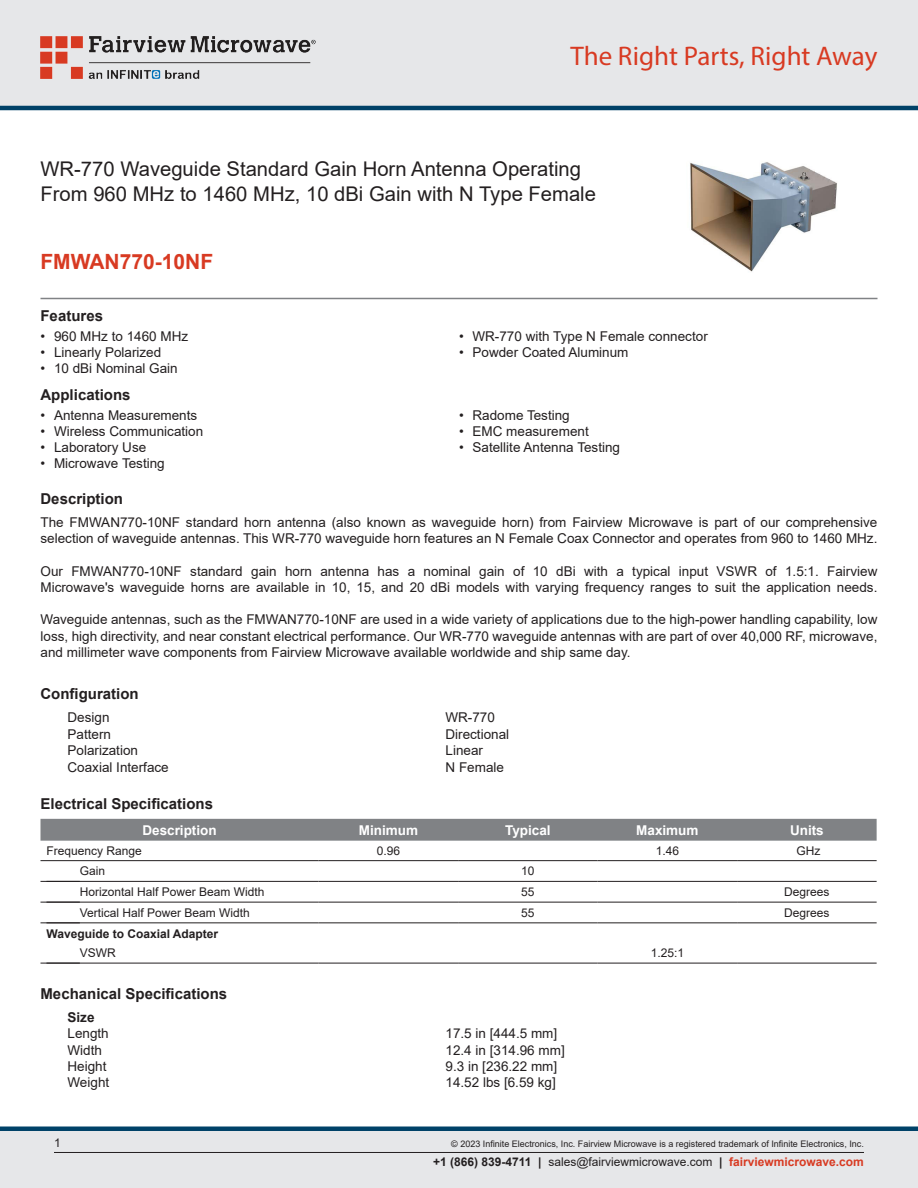
<style>
.page{position:relative;width:918px;height:1188px;background:#fff}
.page>*{position:absolute;margin:0;border:0;box-sizing:border-box;transform-origin:0 0}
.t1{font:27px "Myriad Pro";color:#d83a22}
.Branded_Part_No{font:700 21px "Arial";color:#d83a22}
.Web_Description_Para{font:20.25px/24.3px "Arial";color:#231f20}
.Head1{font:700 15px "Arial";color:#231f20}
.MarketingDescription{font:13.5px/16.2px "Arial";color:#231f20}
.Specs_Para{font:13.5px "Arial";color:#231f20}
.Table_Header{font:700 13.5px "Arial";color:#fff}
.Head2_after_Head1{font:700 13.5px "Arial";color:#231f20}
.Table_Body_Left{font:12px "Arial";color:#231f20}
.Table_Body{font:12px "Arial";color:#231f20}
.Table_Body_Left-2{font:700 12px "Arial";color:#231f20}
.Copyright_disclaimer{font:9px "Arial";color:#231f20}
.s1{font-weight:700}
.s2{font-weight:700;color:#d83a22}
</style>
<div class="page">
<div style="left:0;top:1131px;width:918px;height:57px;background:#e6e7e9"></div>
<div style="left:0;top:1126px;width:918px;height:5px;background:#004268"></div>
<div style="left:0;top:0;width:918px;height:108px;background:#e6e7e9"></div>
<hr style="left:0;top:106px;width:918px;height:4px;background:#004268">
<img style="left:40px;top:36px;width:276px;height:42px">
<hr style="left:54px;top:1152px;width:810px;height:1px;background:#231f20">
<hr style="left:40px;top:298px;width:838px;height:1px;background:#808285">
<img style="left:690px;top:162px;width:147px;height:110px">
<div style="left:40px;top:819px;width:837px;height:22px;background:#808285"></div>
<hr style="left:40px;top:860px;width:279px;height:1px;background:#231f20">
<hr style="left:319px;top:860px;width:139px;height:1px;background:#231f20">
<hr style="left:458px;top:860px;width:140px;height:1px;background:#231f20">
<hr style="left:598px;top:860px;width:139px;height:1px;background:#231f20">
<hr style="left:737px;top:860px;width:140px;height:1px;background:#231f20">
<hr style="left:40px;top:881px;width:279px;height:1px;background:#231f20">
<hr style="left:319px;top:881px;width:139px;height:1px;background:#231f20">
<hr style="left:458px;top:881px;width:140px;height:1px;background:#231f20">
<hr style="left:598px;top:881px;width:139px;height:1px;background:#231f20">
<hr style="left:737px;top:881px;width:140px;height:1px;background:#231f20">
<hr style="left:40px;top:902px;width:279px;height:1px;background:#231f20">
<hr style="left:319px;top:902px;width:139px;height:1px;background:#231f20">
<hr style="left:458px;top:902px;width:140px;height:1px;background:#231f20">
<hr style="left:598px;top:902px;width:139px;height:1px;background:#231f20">
<hr style="left:737px;top:902px;width:140px;height:1px;background:#231f20">
<hr style="left:40px;top:923px;width:279px;height:1px;background:#231f20">
<hr style="left:319px;top:923px;width:139px;height:1px;background:#231f20">
<hr style="left:458px;top:923px;width:140px;height:1px;background:#231f20">
<hr style="left:598px;top:923px;width:139px;height:1px;background:#231f20">
<hr style="left:737px;top:923px;width:140px;height:1px;background:#231f20">
<hr style="left:40px;top:963px;width:279px;height:1px;background:#231f20">
<hr style="left:319px;top:963px;width:139px;height:1px;background:#231f20">
<hr style="left:458px;top:963px;width:140px;height:1px;background:#231f20">
<hr style="left:598px;top:963px;width:139px;height:1px;background:#231f20">
<hr style="left:737px;top:963px;width:140px;height:1px;background:#231f20">
<h1 class="t1" style="left:571px;top:39px;width:308px">The Right Parts, Right Away</h1>
<h1 class="Web_Description_Para" style="left:40px;top:157px;width:557px">WR-770 Waveguide Standard Gain Horn Antenna Operating<br>From 960 MHz to 1460 MHz, 10 dBi Gain with N Type Female</h1>
<p class="Branded_Part_No" style="left:40px;top:247px;width:174px">FMWAN770-10NF</p>
<p class="Head1" style="left:40px;top:306px;width:64px">Features</p>
<p class="MarketingDescription" style="left:40px;top:328px;width:149px">• 960 MHz to 1460 MHz</p>
<p class="MarketingDescription" style="left:40px;top:344px;width:122px">• Linearly Polarized</p>
<p class="MarketingDescription" style="left:40px;top:360px;width:139px">• 10 dBi Nominal Gain</p>
<p class="Head1" style="left:40px;top:384px;width:92px">Applications</p>
<p class="MarketingDescription" style="left:40px;top:407px;width:158px">• Antenna Measurements</p>
<p class="MarketingDescription" style="left:40px;top:423px;width:164px">• Wireless Communication</p>
<p class="MarketingDescription" style="left:40px;top:439px;width:107px">• Laboratory Use</p>
<p class="MarketingDescription" style="left:40px;top:455px;width:126px">• Microwave Testing</p>
<p class="MarketingDescription" style="left:459px;top:328px;width:250px">• WR-770 with Type N Female connector</p>
<p class="MarketingDescription" style="left:459px;top:344px;width:171px">• Powder Coated Aluminum</p>
<p class="MarketingDescription" style="left:459px;top:407px;width:112px">• Radome Testing</p>
<p class="MarketingDescription" style="left:459px;top:423px;width:131px">• EMC measurement</p>
<p class="MarketingDescription" style="left:459px;top:439px;width:163px">• Satellite Antenna Testing</p>
<p class="Head1" style="left:40px;top:488px;width:84px">Description</p>
<p class="MarketingDescription" style="left:40px;top:514px;width:838px">The FMWAN770-10NF standard horn antenna (also known as waveguide horn) from Fairview Microwave is part of our comprehensive selection of waveguide antennas. This WR-770 waveguide horn features an N Female Coax Connector and operates from 960 to 1460 MHz.</p>
<p class="MarketingDescription" style="left:40px;top:563px;width:838px">Our FMWAN770-10NF standard gain horn antenna has a nominal gain of 10 dBi with a typical input VSWR of 1.5:1. Fairview<br>Microwave's waveguide horns are available in 10, 15, and 20 dBi models with varying frequency ranges to suit the application needs.</p>
<p class="MarketingDescription" style="left:40px;top:611px;width:838px;text-align:justify">Waveguide antennas, such as the FMWAN770-10NF are used in a wide variety of applications due to the high-power handling capability, low loss, high directivity, and near constant electrical performance. Our WR-770 waveguide antennas with are part of over 40,000 RF, microwave, and millimeter wave components from Fairview Microwave available worldwide and ship same day.</p>
<p class="Head1" style="left:40px;top:684px;width:100px">Configuration</p>
<p class="Specs_Para" style="left:68px;top:708px;width:44px">Design</p>
<p class="Specs_Para" style="left:446px;top:708px;width:51px">WR-770</p>
<p class="Specs_Para" style="left:68px;top:725px;width:45px">Pattern</p>
<p class="Specs_Para" style="left:446px;top:725px;width:65px">Directional</p>
<p class="Specs_Para" style="left:68px;top:741px;width:72px">Polarization</p>
<p class="Specs_Para" style="left:446px;top:741px;width:39px">Linear</p>
<p class="Specs_Para" style="left:68px;top:758px;width:103px">Coaxial Interface</p>
<p class="Specs_Para" style="left:446px;top:758px;width:60px">N Female</p>
<p class="Head1" style="left:40px;top:793px;width:174px">Electrical Specifications</p>
<p class="Table_Header" style="left:142px;top:820px;width:76px">Description</p>
<p class="Table_Header" style="left:359px;top:820px;width:61px">Minimum</p>
<p class="Table_Header" style="left:505px;top:820px;width:47px">Typical</p>
<p class="Table_Header" style="left:636px;top:820px;width:64px">Maximum</p>
<p class="Table_Header" style="left:790px;top:820px;width:35px">Units</p>
<p class="Table_Body_Left" style="left:46px;top:842px;width:97px">Frequency Range</p>
<p class="Table_Body" style="left:377px;top:842px;width:25px">0.96</p>
<p class="Table_Body" style="left:656px;top:842px;width:25px">1.46</p>
<p class="Table_Body" style="left:797px;top:842px;width:25px">GHz</p>
<p class="Table_Body_Left" style="left:80px;top:863px;width:27px">Gain</p>
<p class="Table_Body" style="left:521px;top:863px;width:15px">10</p>
<p class="Table_Body_Left" style="left:80px;top:884px;width:186px">Horizontal Half Power Beam Width</p>
<p class="Table_Body" style="left:521px;top:884px;width:15px">55</p>
<p class="Table_Body" style="left:784px;top:884px;width:47px">Degrees</p>
<p class="Table_Body_Left" style="left:80px;top:904px;width:172px">Vertical Half Power Beam Width</p>
<p class="Table_Body" style="left:521px;top:904px;width:15px">55</p>
<p class="Table_Body" style="left:784px;top:904px;width:47px">Degrees</p>
<p class="Table_Body_Left-2" style="left:46px;top:925px;width:173px">Waveguide to Coaxial Adapter</p>
<p class="Table_Body_Left" style="left:80px;top:945px;width:37px">VSWR</p>
<p class="Table_Body" style="left:651px;top:945px;width:35px">1.25:1</p>
<p class="Head1" style="left:40px;top:983px;width:188px">Mechanical Specifications</p>
<p class="Head2_after_Head1" style="left:68px;top:1008px;width:29px">Size</p>
<p class="Specs_Para" style="left:68px;top:1024px;width:43px">Length</p>
<p class="Specs_Para" style="left:446px;top:1024px;width:113px">17.5 in [444.5 mm]</p>
<p class="Specs_Para" style="left:68px;top:1040px;width:36px">Width</p>
<p class="Specs_Para" style="left:446px;top:1040px;width:121px">12.4 in [314.96 mm]</p>
<p class="Specs_Para" style="left:68px;top:1057px;width:41px">Height</p>
<p class="Specs_Para" style="left:446px;top:1057px;width:113px">9.3 in [236.22 mm]</p>
<p class="Specs_Para" style="left:68px;top:1073px;width:43px">Weight</p>
<p class="Specs_Para" style="left:446px;top:1073px;width:112px">14.52 lbs [6.59 kg]</p>
<p class="Table_Body_Left" style="left:54px;top:1135px;width:8px">1</p>
<p class="Copyright_disclaimer" style="left:451px;top:1138px;width:414px">© 2023 Infinite Electronics, Inc. Fairview Microwave is a registered trademark of Infinite Electronics, Inc.</p>
<p class="Table_Body_Left" style="left:433px;top:1153px;width:432px"><span class="s1">+1 (866) 839-4711 |</span> sales@fairviewmicrowave.com <span class="s1">|</span> <span class="s2">fairviewmicrowave.com</span></p>
</div>
